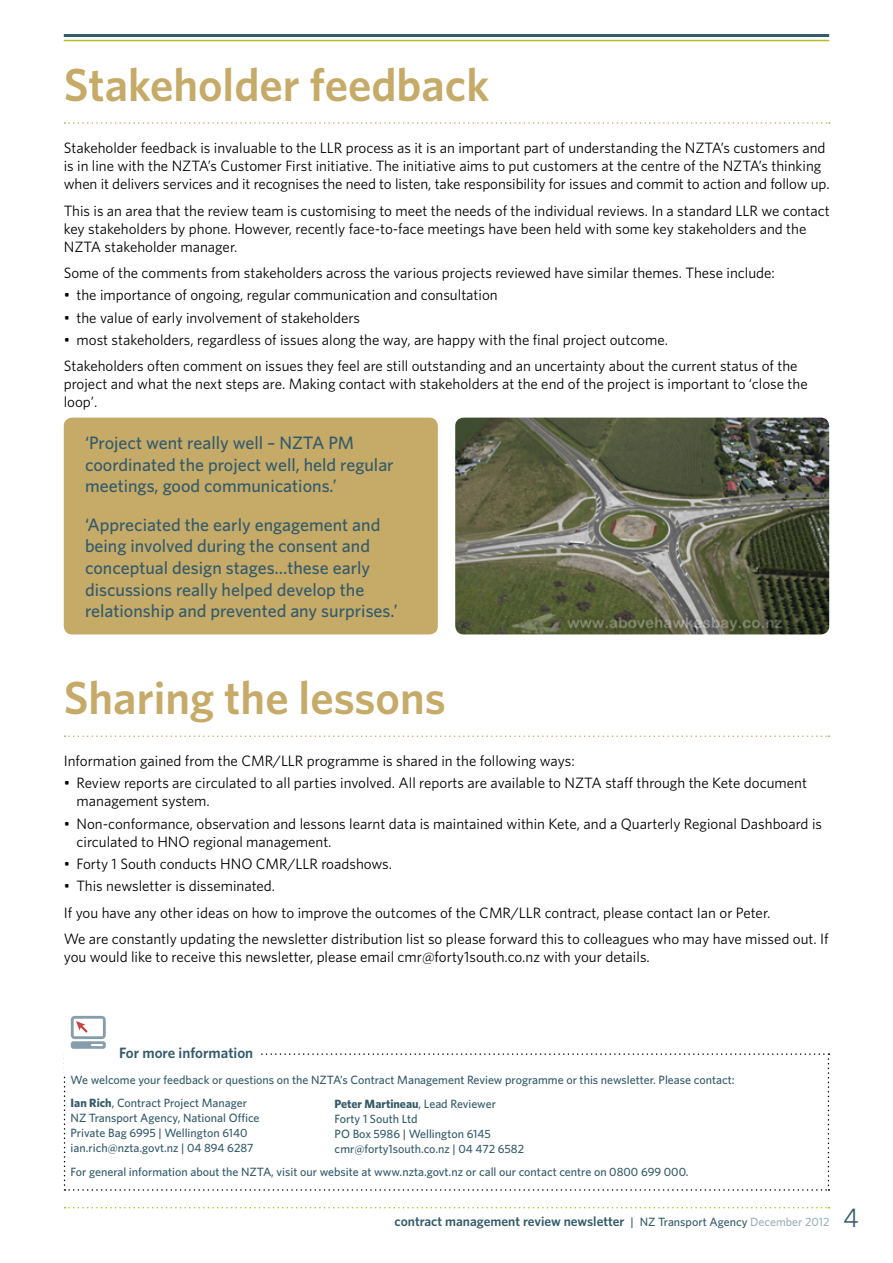
<style>
.page{position:relative;width:893px;height:1263px;background:#fff}
.page>*{position:absolute;margin:0;border:0;box-sizing:border-box;transform-origin:0 0}
.t1{font:600 46.5px "Whitney";color:#c5aa68}
.t2{font:27px "Whitney";color:#335a6a}
.t3{font:500 18px/21.6px "Whitney";color:#335a6a}
.t4{font:15px/18px "Whitney";color:#000}
.t5{font:600 15px "Whitney";color:#335a6a}
.t6{font:600 13.5px "Whitney";color:#335a6a}
.t7{font:500 12px/15px "Whitney";color:#335a6a}
.s1{font-weight:700}
.s2{font-weight:500;font-size:12px}
.s3{font-weight:500;font-size:12px;color:#9cb0bb}
</style>
<div class="page">
<svg style="left:65px;top:1207px;width:764px;height:1px"></svg>
<hr style="left:64px;top:40px;width:765px;height:1px;background:#afbe24">
<hr style="left:64px;top:34px;width:765px;height:3px;background:#335a6a">
<svg style="left:65px;top:122px;width:765px;height:2px"></svg>
<svg style="left:64px;top:1016px;width:765px;height:175px"></svg>
<img style="left:455px;top:418px;width:374px;height:216px">
<div style="left:64px;top:418px;width:374px;height:216px;background:#c5aa68;border-radius:9px"></div>
<svg style="left:65px;top:735px;width:764px;height:2px"></svg>
<h1 class="t1" style="left:64px;top:54px;width:427px">Stakeholder feedback</h1>
<p class="t4" style="left:64px;top:138px;width:767px">Stakeholder feedback is invaluable to the LLR process as it is an important part of understanding the NZTA’s customers and is in line with the NZTA’s Customer First initiative. The initiative aims to put customers at the centre of the NZTA’s thinking when it delivers services and it recognises the need to listen, take responsibility for issues and commit to action and follow up.</p>
<p class="t4" style="left:64px;top:201px;width:767px">This is an area that the review team is customising to meet the needs of the individual reviews. In a standard LLR we contact key stakeholders by phone. However, recently face-to-face meetings have been held with some key stakeholders and the<br>NZTA stakeholder manager.</p>
<p class="t4" style="left:64px;top:263px;width:713px">Some of the comments from stakeholders across the various projects reviewed have similar themes. These include:</p>
<p class="t4" style="left:64px;top:286px;width:435px">• the importance of ongoing, regular communication and consultation</p>
<p class="t4" style="left:64px;top:308px;width:298px">• the value of early involvement of stakeholders</p>
<p class="t4" style="left:64px;top:326px;width:735px;line-height:26.5px">• most stakeholders, regardless of issues along the way, are happy with the final project outcome.<br>Stakeholders often comment on issues they feel are still outstanding and an uncertainty about the current status of the</p>
<p class="t4" style="left:64px;top:375px;width:745px">project and what the next steps are. Making contact with stakeholders at the end of the project is important to ‘close the loop’.</p>
<p class="t3" style="left:85px;top:432px;width:310px">‘Project went really well – NZTA PM coordinated the project well, held regular meetings, good communications.’</p>
<p class="t3" style="left:85px;top:513px;width:314px">‘Appreciated the early engagement and being involved during the consent and conceptual design stages…these early discussions really helped develop the relationship and prevented any surprises.’</p>
<h1 class="t1" style="left:64px;top:667px;width:384px">Sharing the lessons</h1>
<p class="t4" style="left:64px;top:752px;width:512px">Information gained from the CMR/LLR programme is shared in the following ways:</p>
<p class="t4" style="left:77px;top:774px;width:732px;text-indent:-13px">• Review reports are circulated to all parties involved. All reports are available to NZTA staff through the Kete document management system.</p>
<p class="t4" style="left:77px;top:814px;width:747px;text-indent:-13px">• Non-conformance, observation and lessons learnt data is maintained within Kete, and a Quarterly Regional Dashboard is circulated to HNO regional management.</p>
<p class="t4" style="left:64px;top:854px;width:330px">• Forty 1 South conducts HNO CMR/LLR roadshows.</p>
<p class="t4" style="left:64px;top:872px;width:766px;line-height:26.5px">• This newsletter is disseminated.<br>If you have any other ideas on how to improve the outcomes of the CMR/LLR contract, please contact Ian or Peter.<br>We are constantly updating the newsletter distribution list so please forward this to colleagues who may have missed out. If</p>
<p class="t4" style="left:64px;top:948px;width:588px">you would like to receive this newsletter, please email cmr@forty1south.co.nz with your details.</p>
<p class="t5" style="left:119px;top:1042px;width:136px">For more information</p>
<p class="t7" style="left:71px;top:1067px;width:666px;line-height:23.5px">We welcome your feedback or questions on the NZTA’s Contract Management Review programme or this newsletter. Please contact:<br><span class="s1">Ian Rich</span>, Contract Project Manager</p>
<p class="t7" style="left:71px;top:1110px;width:191px">NZ Transport Agency, National Office<br>Private Bag 6995 | Wellington 6140 ian.rich@nzta.govt.nz | 04 894 6287</p>
<p class="t7" style="left:71px;top:1164px;width:620px">For general information about the NZTA, visit our website at www.nzta.govt.nz or call our contact centre on 0800 699 000.</p>
<p class="t7" style="left:335px;top:1096px;width:191px"><span class="s1">Peter Martineau</span>, Lead Reviewer<br>Forty 1 South Ltd<br>PO Box 5986 | Wellington 6145 cmr@forty1south.co.nz | 04 472 6582</p>
<p class="t6" style="left:395px;top:1212px;width:436px">contract management review newsletter <span class="s2">| NZ Transport Agency</span> <span class="s3">December 2012</span></p>
<h2 class="t2" style="left:843px;top:1199px;width:17px">4</h2>
</div>
